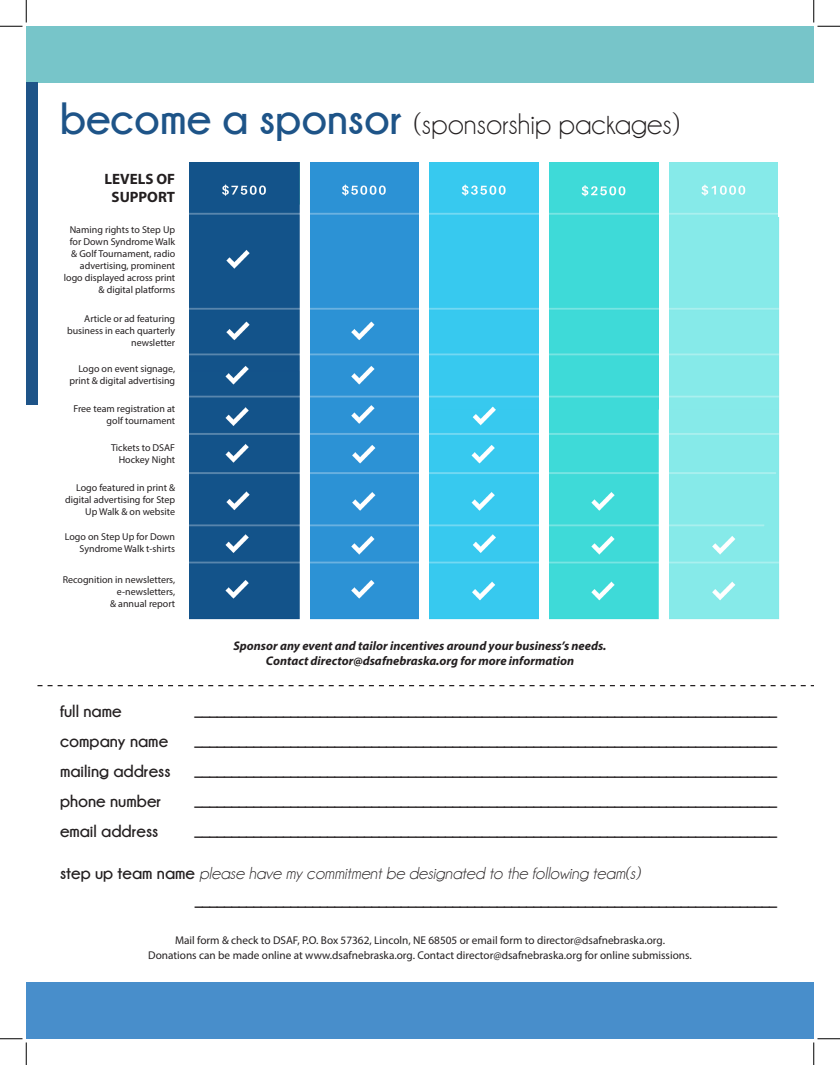
<style>
.page{position:relative;width:840px;height:1065px;background:#fff}
.page>*{position:absolute;margin:0;border:0;box-sizing:border-box;transform-origin:0 0}
.t1{font:30px "Champagne&Limousines";color:#231f20}
.t2{font:700 17.5px "Champagne&Limousines";color:#231f20}
.t3{font:italic 17.5px "Champagne&Limousines";color:#231f20}
.t4{font:700 15px "Myriad Pro";color:#231f20}
.t5{font:italic 700 12.5px "Myriad Pro";color:#231f20}
.t6{font:11.25px "Myriad Pro";color:#231f20}
.t7{font:10px/12px "Myriad Pro";color:#231f20;text-align:right}
.s1{font-weight:700;font-size:45px;color:#1e5488}
.s2{font-weight:700;font-style:normal}
</style>
<div class="page">
<img style="left:189px;top:162px;width:591px;height:458px">
<div style="left:779px;top:157px;width:35px;height:60px;background:#fff"></div>
<div style="left:300px;top:162px;width:10px;height:459px;background:#fff"></div>
<div style="left:419px;top:162px;width:10px;height:459px;background:#fff"></div>
<div style="left:539px;top:162px;width:10px;height:459px;background:#fff"></div>
<div style="left:659px;top:162px;width:10px;height:459px;background:#fff"></div>
<svg style="left:38px;top:685px;width:776px;height:1px"></svg>
<div style="left:26px;top:26px;width:788px;height:56px;background:#77c5c9"></div>
<div style="left:26px;top:83px;width:12px;height:322px;background:#1e5488"></div>
<div style="left:26px;top:982px;width:788px;height:57px;background:#488ecb"></div>
<svg style="left:0;top:0;width:27px;height:27px"></svg>
<svg style="left:0;top:1039px;width:27px;height:26px"></svg>
<svg style="left:814px;top:0;width:26px;height:27px"></svg>
<svg style="left:814px;top:1039px;width:26px;height:26px"></svg>
<p class="t1" style="left:60px;top:109px;width:621px"><span class="s1">become a sponsor</span> (sponsorship packages)</p>
<p class="t4" style="left:104px;top:169px;width:72px">LEVELS OF</p>
<p class="t4" style="left:112px;top:187px;width:65px">SUPPORT</p>
<p class="t7" style="left:64px;top:224px;width:113px">Naming rights to Step Up for Down Syndrome Walk &amp; Golf Tournament, radio advertising, prominent logo displayed across print &amp; digital platforms</p>
<p class="t7" style="left:67px;top:312px;width:110px">Article or ad featuring business in each quarterly newsletter</p>
<p class="t7" style="left:70px;top:362px;width:107px">Logo on event signage, print &amp; digital advertising</p>
<p class="t7" style="left:74px;top:402px;width:103px">Free team registration at golf tournament</p>
<p class="t7" style="left:111px;top:441px;width:66px">Tickets to DSAF</p>
<p class="t7" style="left:119px;top:453px;width:58px">Hockey Night</p>
<p class="t7" style="left:65px;top:481px;width:111px">Logo featured in print &amp; digital advertising for Step<br>Up Walk &amp; on website</p>
<p class="t7" style="left:65px;top:531px;width:112px">Logo on Step Up for Down<br>Syndrome Walk t-shirts</p>
<p class="t7" style="left:63px;top:574px;width:114px">Recognition in newsletters, e-newsletters,</p>
<p class="t7" style="left:110px;top:598px;width:67px">&amp; annual report</p>
<p class="t2" style="left:60px;top:702px;width:63px">full name</p>
<p class="t5" style="left:233px;top:637px;width:375px">Sponsor any event and tailor incentives around your business’s needs.</p>
<p class="t5" style="left:266px;top:652px;width:310px">Contact director@dsafnebraska.org for more information</p>
<p class="t2" style="left:195px;top:702px;width:584px">_______________________________________________________________________________</p>
<p class="t2" style="left:60px;top:732px;width:110px">company name</p>
<p class="t2" style="left:195px;top:732px;width:584px">_______________________________________________________________________________</p>
<p class="t2" style="left:60px;top:762px;width:112px">mailing address</p>
<p class="t2" style="left:195px;top:762px;width:584px">_______________________________________________________________________________</p>
<p class="t2" style="left:60px;top:792px;width:103px">phone number</p>
<p class="t2" style="left:195px;top:792px;width:584px">_______________________________________________________________________________</p>
<p class="t2" style="left:60px;top:822px;width:100px">email address</p>
<p class="t2" style="left:195px;top:822px;width:584px">_______________________________________________________________________________</p>
<p class="t3" style="left:60px;top:865px;width:582px"><span class="s2">step up team name</span> please have my commitment be designated to the following team(s)</p>
<p class="t2" style="left:195px;top:891px;width:584px">_______________________________________________________________________________</p>
<p class="t6" style="left:175px;top:934px;width:492px">Mail form &amp; check to DSAF, P.O. Box 57362, Lincoln, NE 68505 or email form to director@dsafnebraska.org.</p>
<p class="t6" style="left:148px;top:949px;width:545px">Donations can be made online at www.dsafnebraska.org. Contact director@dsafnebraska.org for online submissions.</p>
</div>
